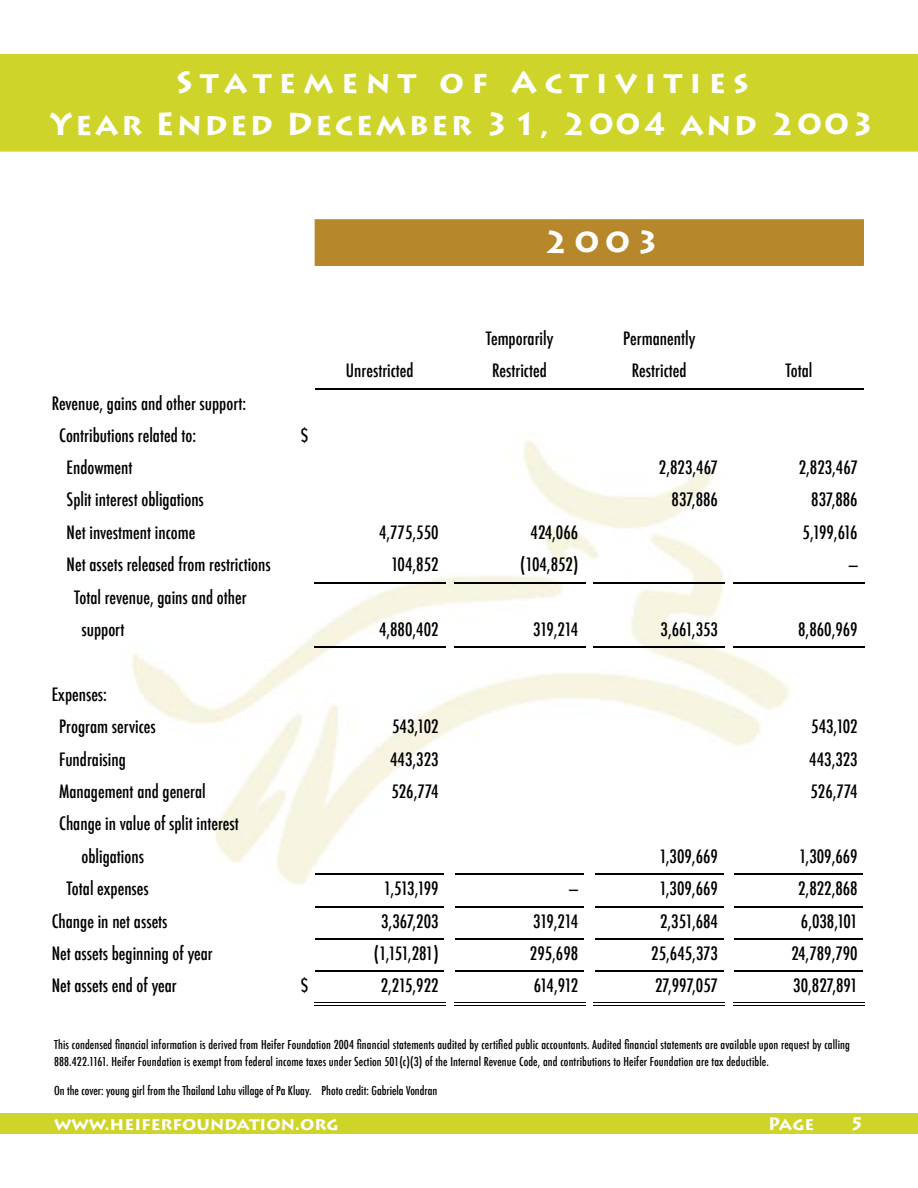
<style>
.page{position:relative;width:918px;height:1188px;background:#fff}
.page>*{position:absolute;margin:0;border:0;box-sizing:border-box;transform-origin:0 0}
.t1{font:700 31.5px/42px "Lithos Pro";letter-spacing:.08em;color:#fff;text-align:center}
.t2{font:500 condensed 18px/32.4px "Futura";color:#000}
.t3{font:700 18px "Lithos Pro";color:#fff}
.t4{font:500 condensed 12px/16.5px "Futura";letter-spacing:.01em;color:#000}
</style>
<div class="page">
<img style="left:132px;top:440px;width:668px;height:445px">
<div style="left:0;top:54px;width:918px;height:98px;background:#cfd42b"></div>
<div style="left:41px;top:70px;width:843px;height:70px;background:#cfd42b"></div>
<div style="left:315px;top:219px;width:549px;height:47px;background:#b6872b"></div>
<hr style="left:315px;top:388px;width:130px;height:2px;background:#000">
<svg style="left:445px;top:388px;width:10px;height:2px"></svg>
<hr style="left:455px;top:388px;width:129px;height:2px;background:#000">
<svg style="left:584px;top:388px;width:10px;height:2px"></svg>
<hr style="left:594px;top:388px;width:130px;height:2px;background:#000">
<svg style="left:724px;top:388px;width:10px;height:2px"></svg>
<hr style="left:734px;top:388px;width:130px;height:2px;background:#000">
<hr style="left:314px;top:582px;width:131px;height:1px;background:#000">
<hr style="left:454px;top:582px;width:131px;height:1px;background:#000">
<hr style="left:594px;top:582px;width:131px;height:1px;background:#000">
<hr style="left:733px;top:582px;width:132px;height:1px;background:#000">
<hr style="left:314px;top:647px;width:131px;height:1px;background:#000">
<hr style="left:454px;top:647px;width:131px;height:1px;background:#000">
<hr style="left:594px;top:647px;width:131px;height:1px;background:#000">
<hr style="left:733px;top:647px;width:132px;height:1px;background:#000">
<hr style="left:735px;top:938px;width:128px;height:2px;background:#000">
<hr style="left:595px;top:938px;width:128px;height:2px;background:#000">
<hr style="left:456px;top:938px;width:128px;height:2px;background:#000">
<hr style="left:316px;top:938px;width:128px;height:2px;background:#000">
<hr style="left:316px;top:906px;width:128px;height:1px;background:#000">
<hr style="left:456px;top:906px;width:128px;height:1px;background:#000">
<hr style="left:595px;top:906px;width:128px;height:1px;background:#000">
<hr style="left:735px;top:906px;width:128px;height:1px;background:#000">
<hr style="left:735px;top:873px;width:128px;height:2px;background:#000">
<hr style="left:595px;top:873px;width:128px;height:2px;background:#000">
<hr style="left:456px;top:873px;width:128px;height:2px;background:#000">
<hr style="left:316px;top:873px;width:128px;height:2px;background:#000">
<hr style="left:316px;top:971px;width:128px;height:1px;background:#000">
<hr style="left:314px;top:1002px;width:131px;height:1px;background:#000">
<hr style="left:314px;top:1005px;width:131px;height:1px;background:#000">
<hr style="left:456px;top:971px;width:128px;height:1px;background:#000">
<hr style="left:454px;top:1002px;width:131px;height:1px;background:#000">
<hr style="left:454px;top:1005px;width:131px;height:1px;background:#000">
<hr style="left:595px;top:971px;width:128px;height:1px;background:#000">
<hr style="left:594px;top:1002px;width:131px;height:1px;background:#000">
<hr style="left:594px;top:1005px;width:131px;height:1px;background:#000">
<hr style="left:735px;top:971px;width:128px;height:1px;background:#000">
<hr style="left:733px;top:1002px;width:132px;height:1px;background:#000">
<hr style="left:733px;top:1005px;width:132px;height:1px;background:#000">
<div style="left:0;top:1113px;width:918px;height:21px;background:#cfd42b"></div>
<h1 class="t1" style="left:49px;top:62px;width:828px">Statement of Activities<br>Year Ended December 31, 2004 and 2003</h1>
<h1 class="t1" style="left:544px;top:221px;width:118px">2003</h1>
<p class="t2" style="left:486px;top:322px;width:69px">Temporarily</p>
<p class="t2" style="left:623px;top:322px;width:74px">Permanently</p>
<p class="t2" style="left:59px;top:387px;width:189px;text-indent:-7px">Revenue, gains and other support:<br>Contributions related to:</p>
<p class="t2" style="left:301px;top:419px;width:9px">$</p>
<p class="t2" style="left:346px;top:355px;width:69px">Unrestricted</p>
<p class="t2" style="left:492px;top:355px;width:56px">Restricted</p>
<p class="t2" style="left:632px;top:355px;width:56px">Restricted</p>
<p class="t2" style="left:785px;top:355px;width:28px">Total</p>
<p class="t2" style="left:67px;top:451px;width:67px">Endowment</p>
<p class="t2" style="left:659px;top:451px;width:61px">2,823,467</p>
<p class="t2" style="left:799px;top:451px;width:61px">2,823,467</p>
<p class="t2" style="left:67px;top:484px;width:139px">Split interest obligations</p>
<p class="t2" style="left:672px;top:484px;width:48px">837,886</p>
<p class="t2" style="left:811px;top:484px;width:48px">837,886</p>
<p class="t2" style="left:67px;top:516px;width:130px">Net investment income</p>
<p class="t2" style="left:379px;top:516px;width:61px">4,775,550</p>
<p class="t2" style="left:531px;top:516px;width:49px">424,066</p>
<p class="t2" style="left:803px;top:516px;width:57px">5,199,616</p>
<p class="t2" style="left:67px;top:548px;width:206px">Net assets released from restrictions</p>
<p class="t2" style="left:391px;top:548px;width:49px">104,852</p>
<p class="t2" style="left:520px;top:548px;width:60px">(104,852)</p>
<p class="t2" style="left:849px;top:548px;width:11px">—</p>
<p class="t2" style="left:82px;top:581px;width:166px;text-indent:-7px">Total revenue, gains and other support</p>
<p class="t2" style="left:379px;top:613px;width:61px">4,880,402</p>
<p class="t2" style="left:533px;top:613px;width:47px">319,214</p>
<p class="t2" style="left:661px;top:613px;width:59px">3,661,353</p>
<p class="t2" style="left:798px;top:613px;width:61px">8,860,969</p>
<p class="t2" style="left:59px;top:678px;width:98px;text-indent:-7px">Expenses:<br>Program services</p>
<p class="t2" style="left:392px;top:710px;width:48px">543,102</p>
<p class="t2" style="left:811px;top:710px;width:48px">543,102</p>
<p class="t2" style="left:59px;top:743px;width:68px">Fundraising</p>
<p class="t2" style="left:390px;top:743px;width:50px">443,323</p>
<p class="t2" style="left:809px;top:743px;width:50px">443,323</p>
<p class="t2" style="left:59px;top:775px;width:148px">Management and general</p>
<p class="t2" style="left:391px;top:775px;width:49px">526,774</p>
<p class="t2" style="left:811px;top:775px;width:49px">526,774</p>
<p class="t2" style="left:82px;top:808px;width:159px;text-indent:-22px">Change in value of split interest obligations</p>
<p class="t2" style="left:659px;top:840px;width:60px">1,309,669</p>
<p class="t2" style="left:799px;top:840px;width:60px">1,309,669</p>
<p class="t2" style="left:67px;top:872px;width:84px">Total expenses</p>
<p class="t2" style="left:384px;top:872px;width:56px">1,513,199</p>
<p class="t2" style="left:569px;top:872px;width:11px">—</p>
<p class="t2" style="left:659px;top:872px;width:60px">1,309,669</p>
<p class="t2" style="left:798px;top:872px;width:61px">2,822,868</p>
<p class="t2" style="left:52px;top:905px;width:117px">Change in net assets</p>
<p class="t2" style="left:381px;top:905px;width:59px">3,367,203</p>
<p class="t2" style="left:533px;top:905px;width:47px">319,214</p>
<p class="t2" style="left:660px;top:905px;width:59px">2,351,684</p>
<p class="t2" style="left:801px;top:905px;width:58px">6,038,101</p>
<p class="t2" style="left:52px;top:937px;width:162px">Net assets beginning of year</p>
<p class="t2" style="left:374px;top:937px;width:66px">(1,151,281)</p>
<p class="t2" style="left:530px;top:937px;width:50px">295,698</p>
<p class="t2" style="left:651px;top:937px;width:68px">25,645,373</p>
<p class="t2" style="left:791px;top:937px;width:68px">24,789,790</p>
<p class="t2" style="left:52px;top:970px;width:127px">Net assets end of year</p>
<p class="t2" style="left:301px;top:970px;width:9px">$</p>
<p class="t2" style="left:381px;top:970px;width:59px">2,215,922</p>
<p class="t2" style="left:534px;top:970px;width:46px">614,912</p>
<p class="t2" style="left:655px;top:970px;width:65px">27,997,057</p>
<p class="t2" style="left:793px;top:970px;width:66px">30,827,891</p>
<p class="t4" style="left:54px;top:1037px;width:797px">This condensed financial information is derived from Heifer Foundation 2004 financial statements audited by certified public accountants. Audited financial statements are available upon request by calling<br>888.422.1161. Heifer Foundation is exempt from federal income taxes under Section 501(c)(3) of the Internal Revenue Code, and contributions to Heifer Foundation are tax deductible.</p>
<p class="t4" style="left:54px;top:1082px;width:385px">On the cover: young girl from the Thailand Lahu village of Pa Kluay. Photo credit: Gabriela Vondran</p>
<p class="t3" style="left:54px;top:1113px;width:286px">www.heiferfoundation.org</p>
<p class="t3" style="left:768px;top:1113px;width:48px">Page</p>
<p class="t3" style="left:850px;top:1113px;width:15px">5</p>
</div>
